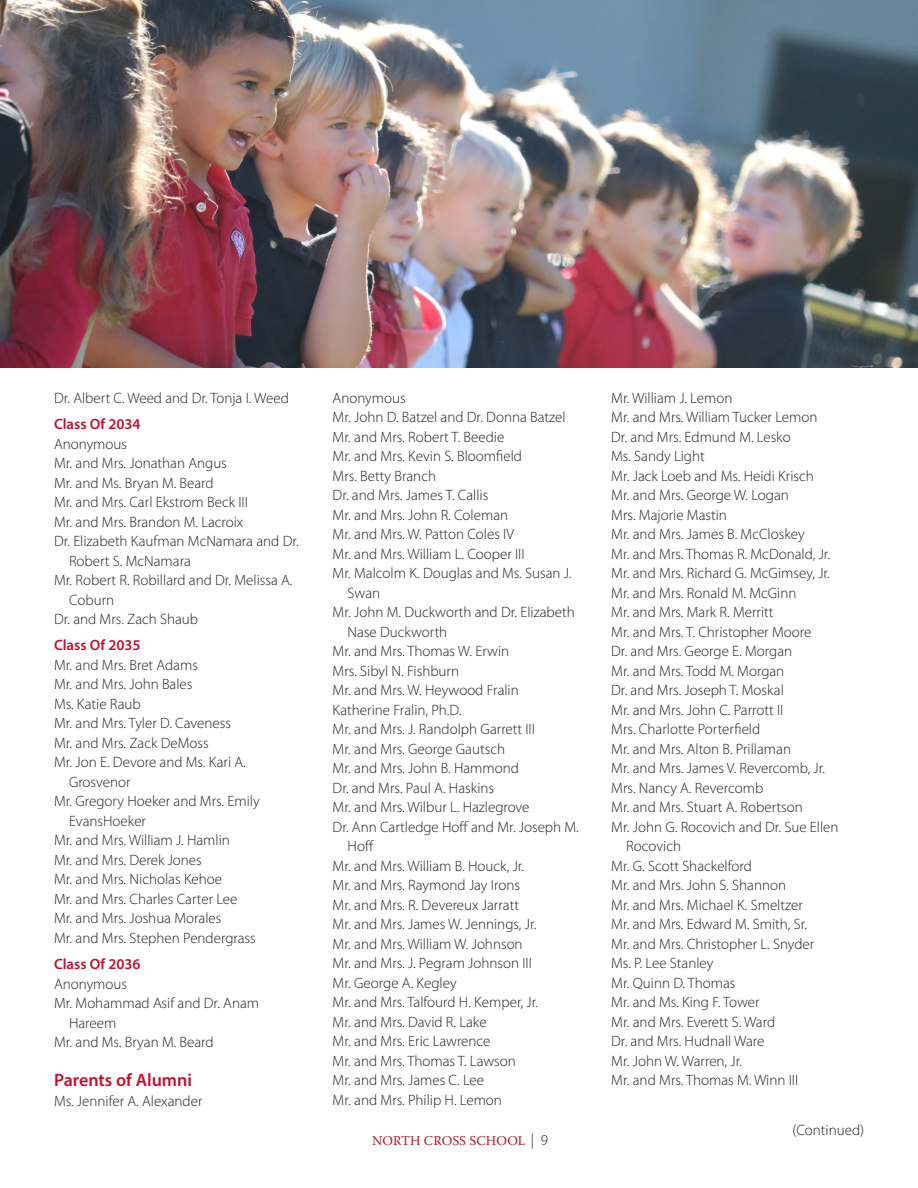
<style>
.page{position:relative;width:918px;height:1188px;background:#fff}
.page>*{position:absolute;margin:0;border:0;box-sizing:border-box;transform-origin:0 0}
.t1{font:18px "Myriad Variable Concept";color:#c3102f}
.t2{font:300 15px/19.5px "Myriad Pro";color:#231f20}
.t3{font:15px "Myriad Variable Concept";color:#c3102f}
.t4{font:13.5px "Warnock Pro";letter-spacing:.005em;color:#aa1d2d}
.s1{font-family:"Myriad Pro";font-weight:300;font-size:15px;color:#231f20}
</style>
<div class="page">
<img style="left:0;top:0;width:918px;height:367px">
<p class="t2" style="left:54px;top:388px;width:236px">Dr. Albert C. Weed and Dr. Tonja I. Weed</p>
<p class="t3" style="left:54px;top:415px;width:88px">Class Of 2034</p>
<p class="t2" style="left:54px;top:434px;width:75px">Anonymous</p>
<p class="t2" style="left:54px;top:453px;width:174px">Mr. and Mrs. Jonathan Angus</p>
<p class="t2" style="left:54px;top:473px;width:161px">Mr. and Ms. Bryan M. Beard</p>
<p class="t2" style="left:54px;top:492px;width:195px">Mr. and Mrs. Carl Ekstrom Beck III</p>
<p class="t2" style="left:54px;top:512px;width:191px">Mr. and Mrs. Brandon M. Lacroix</p>
<p class="t2" style="left:69px;top:531px;width:231px;text-indent:-15px">Dr. Elizabeth Kaufman McNamara and Dr.<br>Robert S. McNamara</p>
<p class="t2" style="left:69px;top:570px;width:225px;text-indent:-15px">Mr. Robert R. Robillard and Dr. Melissa A.<br>Coburn</p>
<p class="t2" style="left:54px;top:609px;width:146px">Dr. and Mrs. Zach Shaub</p>
<p class="t3" style="left:54px;top:636px;width:88px">Class Of 2035</p>
<p class="t2" style="left:54px;top:655px;width:146px">Mr. and Mrs. Bret Adams</p>
<p class="t2" style="left:54px;top:674px;width:140px">Mr. and Mrs. John Bales</p>
<p class="t2" style="left:54px;top:694px;width:88px">Ms. Katie Raub</p>
<p class="t2" style="left:54px;top:713px;width:178px">Mr. and Mrs. Tyler D. Caveness</p>
<p class="t2" style="left:54px;top:733px;width:156px">Mr. and Mrs. Zack DeMoss</p>
<p class="t2" style="left:69px;top:752px;width:178px;text-indent:-15px">Mr. Jon E. Devore and Ms. Kari A.<br>Grosvenor</p>
<p class="t2" style="left:69px;top:791px;width:192px;text-indent:-15px">Mr. Gregory Hoeker and Mrs. Emily<br>EvansHoeker</p>
<p class="t2" style="left:54px;top:830px;width:177px">Mr. and Mrs. William J. Hamlin</p>
<p class="t2" style="left:54px;top:850px;width:149px">Mr. and Mrs. Derek Jones</p>
<p class="t2" style="left:54px;top:869px;width:170px">Mr. and Mrs. Nicholas Kehoe</p>
<p class="t2" style="left:54px;top:889px;width:185px">Mr. and Mrs. Charles Carter Lee</p>
<p class="t2" style="left:54px;top:908px;width:169px">Mr. and Mrs. Joshua Morales</p>
<p class="t2" style="left:54px;top:928px;width:203px">Mr. and Mrs. Stephen Pendergrass</p>
<p class="t3" style="left:54px;top:955px;width:88px">Class Of 2036</p>
<p class="t2" style="left:54px;top:974px;width:75px">Anonymous</p>
<p class="t2" style="left:69px;top:993px;width:192px;text-indent:-15px">Mr. Mohammad Asif and Dr. Anam<br>Hareem</p>
<p class="t2" style="left:54px;top:1032px;width:161px">Mr. and Ms. Bryan M. Beard</p>
<p class="t1" style="left:54px;top:1069px;width:140px">Parents of Alumni</p>
<p class="t2" style="left:54px;top:1091px;width:150px">Ms. Jennifer A. Alexander</p>
<p class="t2" style="left:333px;top:388px;width:75px">Anonymous</p>
<p class="t2" style="left:333px;top:407px;width:234px">Mr. John D. Batzel and Dr. Donna Batzel</p>
<p class="t2" style="left:333px;top:427px;width:173px">Mr. and Mrs. Robert T. Beedie</p>
<p class="t2" style="left:333px;top:446px;width:191px">Mr. and Mrs. Kevin S. Bloomfield</p>
<p class="t2" style="left:333px;top:466px;width:105px">Mrs. Betty Branch</p>
<p class="t2" style="left:333px;top:485px;width:157px">Dr. and Mrs. James T. Callis</p>
<p class="t2" style="left:333px;top:505px;width:177px">Mr. and Mrs. John R. Coleman</p>
<p class="t2" style="left:333px;top:524px;width:183px">Mr. and Mrs. W. Patton Coles IV</p>
<p class="t2" style="left:333px;top:544px;width:193px">Mr. and Mrs. William L. Cooper III</p>
<p class="t2" style="left:348px;top:563px;width:225px;text-indent:-15px">Mr. Malcolm K. Douglas and Ms. Susan J.<br>Swan</p>
<p class="t2" style="left:348px;top:602px;width:229px;text-indent:-15px">Mr. John M. Duckworth and Dr. Elizabeth<br>Nase Duckworth</p>
<p class="t2" style="left:333px;top:641px;width:178px">Mr. and Mrs. Thomas W. Erwin</p>
<p class="t2" style="left:333px;top:661px;width:128px">Mrs. Sibyl N. Fishburn</p>
<p class="t2" style="left:333px;top:680px;width:188px">Mr. and Mrs. W. Heywood Fralin</p>
<p class="t2" style="left:333px;top:700px;width:130px">Katherine Fralin, Ph.D.</p>
<p class="t2" style="left:333px;top:719px;width:204px">Mr. and Mrs. J. Randolph Garrett III</p>
<p class="t2" style="left:333px;top:739px;width:174px">Mr. and Mrs. George Gautsch</p>
<p class="t2" style="left:333px;top:758px;width:188px">Mr. and Mrs. John B. Hammond</p>
<p class="t2" style="left:333px;top:778px;width:163px">Dr. and Mrs. Paul A. Haskins</p>
<p class="t2" style="left:333px;top:797px;width:198px">Mr. and Mrs. Wilbur L. Hazlegrove</p>
<p class="t2" style="left:348px;top:817px;width:233px;text-indent:-15px">Dr. Ann Cartledge Hoff and Mr. Joseph M.<br>Hoff</p>
<p class="t2" style="left:333px;top:856px;width:193px">Mr. and Mrs. William B. Houck, Jr.</p>
<p class="t2" style="left:333px;top:875px;width:189px">Mr. and Mrs. Raymond Jay Irons</p>
<p class="t2" style="left:333px;top:895px;width:188px">Mr. and Mrs. R. Devereux Jarratt</p>
<p class="t2" style="left:333px;top:914px;width:205px">Mr. and Mrs. James W. Jennings, Jr.</p>
<p class="t2" style="left:333px;top:934px;width:192px">Mr. and Mrs. William W. Johnson</p>
<p class="t2" style="left:333px;top:953px;width:201px">Mr. and Mrs. J. Pegram Johnson III</p>
<p class="t2" style="left:333px;top:973px;width:126px">Mr. George A. Kegley</p>
<p class="t2" style="left:333px;top:992px;width:207px">Mr. and Mrs. Talfourd H. Kemper, Jr.</p>
<p class="t2" style="left:333px;top:1012px;width:156px">Mr. and Mrs. David R. Lake</p>
<p class="t2" style="left:333px;top:1031px;width:159px">Mr. and Mrs. Eric Lawrence</p>
<p class="t2" style="left:333px;top:1051px;width:185px">Mr. and Mrs. Thomas T. Lawson</p>
<p class="t2" style="left:333px;top:1070px;width:153px">Mr. and Mrs. James C. Lee</p>
<p class="t2" style="left:333px;top:1090px;width:171px">Mr. and Mrs. Philip H. Lemon</p>
<p class="t4" style="left:372px;top:1133px;width:177px">NORTH CROSS SCHOOL <span class="s1">| 9</span></p>
<p class="t2" style="left:611px;top:388px;width:123px">Mr. William J. Lemon</p>
<p class="t2" style="left:611px;top:407px;width:208px">Mr. and Mrs. William Tucker Lemon</p>
<p class="t2" style="left:611px;top:427px;width:181px">Dr. and Mrs. Edmund M. Lesko</p>
<p class="t2" style="left:611px;top:446px;width:95px">Ms. Sandy Light</p>
<p class="t2" style="left:611px;top:466px;width:204px">Mr. Jack Loeb and Ms. Heidi Krisch</p>
<p class="t2" style="left:611px;top:485px;width:179px">Mr. and Mrs. George W. Logan</p>
<p class="t2" style="left:611px;top:505px;width:117px">Mrs. Majorie Mastin</p>
<p class="t2" style="left:611px;top:524px;width:195px">Mr. and Mrs. James B. McCloskey</p>
<p class="t2" style="left:611px;top:544px;width:220px">Mr. and Mrs. Thomas R. McDonald, Jr.</p>
<p class="t2" style="left:611px;top:563px;width:220px">Mr. and Mrs. Richard G. McGimsey, Jr.</p>
<p class="t2" style="left:611px;top:583px;width:187px">Mr. and Mrs. Ronald M. McGinn</p>
<p class="t2" style="left:611px;top:602px;width:164px">Mr. and Mrs. Mark R. Merritt</p>
<p class="t2" style="left:611px;top:622px;width:202px">Mr. and Mrs. T. Christopher Moore</p>
<p class="t2" style="left:611px;top:641px;width:182px">Dr. and Mrs. George E. Morgan</p>
<p class="t2" style="left:611px;top:661px;width:175px">Mr. and Mrs. Todd M. Morgan</p>
<p class="t2" style="left:611px;top:680px;width:174px">Dr. and Mrs. Joseph T. Moskal</p>
<p class="t2" style="left:611px;top:700px;width:174px">Mr. and Mrs. John C. Parrott II</p>
<p class="t2" style="left:611px;top:719px;width:151px">Mrs. Charlotte Porterfield</p>
<p class="t2" style="left:611px;top:739px;width:181px">Mr. and Mrs. Alton B. Prillaman</p>
<p class="t2" style="left:611px;top:758px;width:215px">Mr. and Mrs. James V. Revercomb, Jr.</p>
<p class="t2" style="left:611px;top:778px;width:154px">Mrs. Nancy A. Revercomb</p>
<p class="t2" style="left:611px;top:797px;width:193px">Mr. and Mrs. Stuart A. Robertson</p>
<p class="t2" style="left:626px;top:817px;width:214px;text-indent:-15px">Mr. John G. Rocovich and Dr. Sue Ellen<br>Rocovich</p>
<p class="t2" style="left:611px;top:856px;width:142px">Mr. G. Scott Shackelford</p>
<p class="t2" style="left:611px;top:875px;width:176px">Mr. and Mrs. John S. Shannon</p>
<p class="t2" style="left:611px;top:895px;width:193px">Mr. and Mrs. Michael K. Smeltzer</p>
<p class="t2" style="left:611px;top:914px;width:197px">Mr. and Mrs. Edward M. Smith, Sr.</p>
<p class="t2" style="left:611px;top:934px;width:205px">Mr. and Mrs. Christopher L. Snyder</p>
<p class="t2" style="left:611px;top:953px;width:104px">Ms. P. Lee Stanley</p>
<p class="t2" style="left:611px;top:973px;width:126px">Mr. Quinn D. Thomas</p>
<p class="t2" style="left:611px;top:992px;width:150px">Mr. and Ms. King F. Tower</p>
<p class="t2" style="left:611px;top:1012px;width:165px">Mr. and Mrs. Everett S. Ward</p>
<p class="t2" style="left:611px;top:1031px;width:155px">Dr. and Mrs. Hudnall Ware</p>
<p class="t2" style="left:611px;top:1051px;width:132px">Mr. John W. Warren, Jr.</p>
<p class="t2" style="left:611px;top:1070px;width:188px">Mr. and Mrs. Thomas M. Winn III</p>
<p class="t2" style="left:793px;top:1120px;width:73px">(Continued)</p>
</div>
